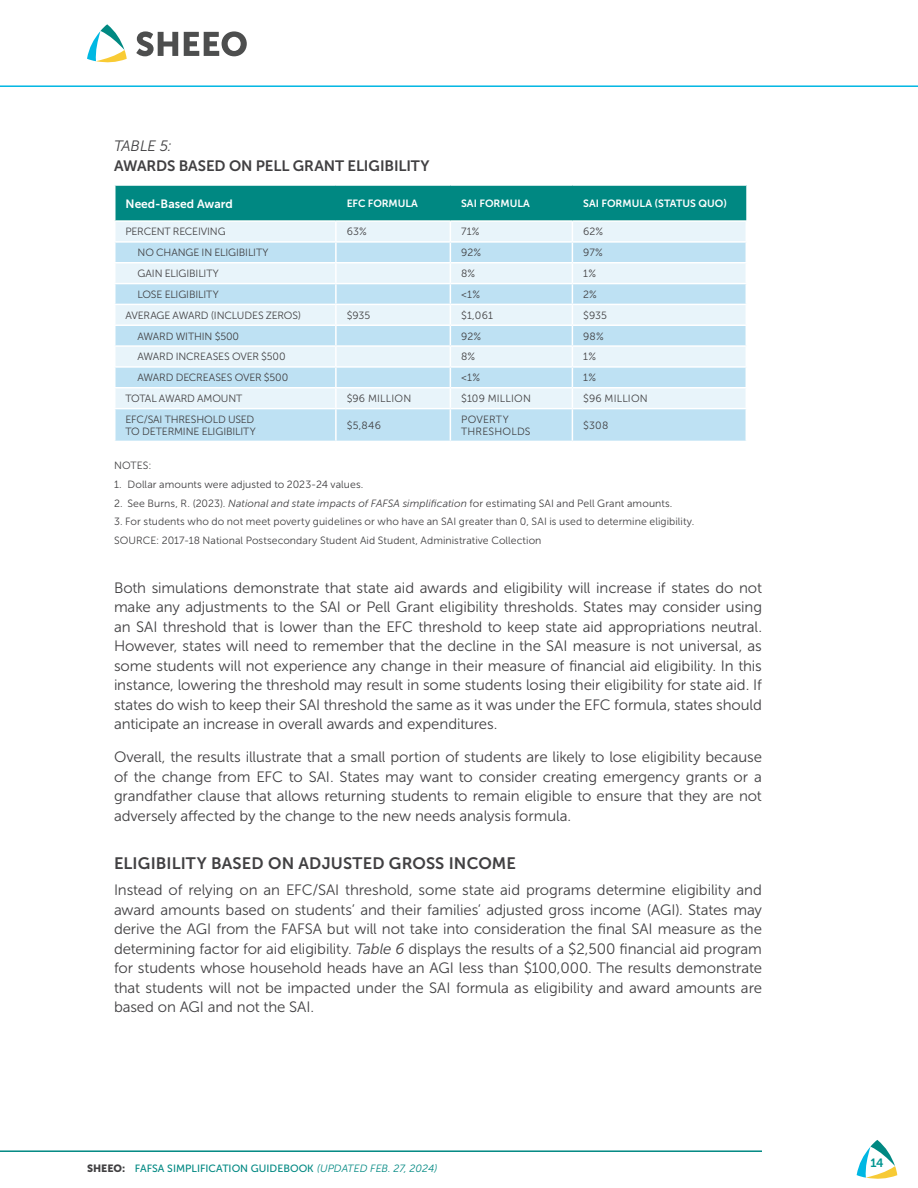
<style>
.page{position:relative;width:918px;height:1188px;background:#fff}
.page>*{position:absolute;margin:0;border:0;box-sizing:border-box;transform-origin:0 0}
.t1{font:16.5px "Museo Sans 700";letter-spacing:.005em;color:#414042}
.t2{font:15px/19.5px "Museo Sans 300";letter-spacing:-.01em;color:#414042;text-align:justify}
.t3{font:15px "Museo Sans 700";letter-spacing:-.01em;color:#414042}
.t4{font:italic 15px "Museo Sans 300";letter-spacing:-.01em;color:#414042}
.t5{font:12px "Museo Sans 700";color:#fff}
.t6{font:12px "Museo Sans 700";color:#009590}
.t7{font:10.5px/12px "Museo Sans 300";color:#414042}
.t8{font:10.5px "Museo Sans 500";color:#008882}
.t9{font:10.5px "Museo Sans 300";letter-spacing:-.02em;color:#414042}
.t10{font:10.5px "Museo Sans 700";color:#fff}
.t11{font:10.5px/12px "Museo Sans 300";letter-spacing:.02em;color:#414042}
.s1{font-style:italic}
.s2{font-family:"Museo Sans 900";color:#414042}
.s3{font-family:"Museo Sans 300";font-style:italic}
</style>
<div class="page">
<hr style="left:0;top:1150px;width:762px;height:2px;background:#008882">
<svg style="left:857px;top:1140px;width:40px;height:39px"></svg>
<hr style="left:0;top:85px;width:918px;height:2px;background:#00b7e3">
<svg style="left:136px;top:31px;width:42px;height:25px"></svg>
<svg style="left:184px;top:31px;width:63px;height:25px"></svg>
<svg style="left:87px;top:24px;width:40px;height:39px"></svg>
<div style="left:116px;top:409px;width:630px;height:32px;background:#bee1f3"></div>
<svg style="left:114px;top:185px;width:633px;height:223px;background:#b7dde5"></svg>
<hr style="left:335px;top:409px;width:2px;height:32px;background:#fff">
<hr style="left:450px;top:409px;width:1px;height:32px;background:#fff">
<hr style="left:572px;top:409px;width:1px;height:32px;background:#fff">
<p class="t4" style="left:114px;top:138px;width:59px">TABLE 5:</p>
<p class="t3" style="left:114px;top:157px;width:317px">AWARDS BASED ON PELL GRANT ELIGIBILITY</p>
<p class="t5" style="left:126px;top:197px;width:109px">Need-Based Award</p>
<p class="t10" style="left:347px;top:198px;width:73px">EFC FORMULA</p>
<p class="t10" style="left:461px;top:198px;width:70px">SAI FORMULA</p>
<p class="t10" style="left:583px;top:198px;width:146px">SAI FORMULA (STATUS QUO)</p>
<p class="t9" style="left:126px;top:226px;width:102px">PERCENT RECEIVING</p>
<p class="t7" style="left:347px;top:226px;width:22px">63%</p>
<p class="t7" style="left:461px;top:226px;width:20px">71%</p>
<p class="t7" style="left:583px;top:226px;width:22px">62%</p>
<p class="t7" style="left:138px;top:247px;width:133px">NO CHANGE IN ELIGIBILITY</p>
<p class="t7" style="left:461px;top:247px;width:22px">92%</p>
<p class="t7" style="left:583px;top:247px;width:21px">97%</p>
<p class="t7" style="left:138px;top:268px;width:83px">GAIN ELIGIBILITY</p>
<p class="t7" style="left:461px;top:268px;width:16px">8%</p>
<p class="t7" style="left:583px;top:268px;width:14px">1%</p>
<p class="t7" style="left:138px;top:288px;width:83px">LOSE ELIGIBILITY</p>
<p class="t7" style="left:461px;top:288px;width:21px">&lt;1%</p>
<p class="t7" style="left:583px;top:288px;width:15px">2%</p>
<p class="t9" style="left:126px;top:309px;width:177px">AVERAGE AWARD (INCLUDES ZEROS)</p>
<p class="t7" style="left:347px;top:309px;width:25px">$935</p>
<p class="t7" style="left:461px;top:309px;width:33px">$1,061</p>
<p class="t7" style="left:583px;top:309px;width:25px">$935</p>
<p class="t7" style="left:138px;top:330px;width:103px">AWARD WITHIN $500</p>
<p class="t7" style="left:461px;top:330px;width:22px">92%</p>
<p class="t7" style="left:583px;top:330px;width:22px">98%</p>
<p class="t7" style="left:138px;top:351px;width:150px">AWARD INCREASES OVER $500</p>
<p class="t7" style="left:461px;top:351px;width:16px">8%</p>
<p class="t7" style="left:583px;top:351px;width:14px">1%</p>
<p class="t7" style="left:138px;top:372px;width:152px">AWARD DECREASES OVER $500</p>
<p class="t7" style="left:461px;top:372px;width:21px">&lt;1%</p>
<p class="t7" style="left:583px;top:372px;width:14px">1%</p>
<p class="t7" style="left:126px;top:393px;width:118px">TOTAL AWARD AMOUNT</p>
<p class="t11" style="left:347px;top:393px;width:66px">$96 MILLION</p>
<p class="t7" style="left:461px;top:393px;width:71px">$109 MILLION</p>
<p class="t11" style="left:583px;top:393px;width:66px">$96 MILLION</p>
<p class="t7" style="left:126px;top:413px;width:132px">EFC/SAI THRESHOLD USED<br>TO DETERMINE ELIGIBILITY</p>
<p class="t7" style="left:347px;top:419px;width:36px">$5,846</p>
<p class="t11" style="left:461px;top:413px;width:71px">POVERTY<br>THRESHOLDS</p>
<p class="t7" style="left:583px;top:419px;width:27px">$308</p>
<p class="t7" style="left:114px;top:460px;width:39px">NOTES:</p>
<p class="t7" style="left:114px;top:478px;width:251px">1. Dollar amounts were adjusted to 2023-24 values.</p>
<p class="t7" style="left:114px;top:497px;width:560px">2. See Burns, R. (2023). <span class="s1">National and state impacts of FAFSA simplification</span> for estimating SAI and Pell Grant amounts.</p>
<p class="t7" style="left:114px;top:513px;width:582px;line-height:18.8px">3. For students who do not meet poverty guidelines or who have an SAI greater than 0, SAI is used to determine eligibility.<br>SOURCE: 2017-18 National Postsecondary Student Aid Student, Administrative Collection</p>
<p class="t2" style="left:114px;top:578px;width:650px">Both simulations demonstrate that state aid awards and eligibility will increase if states do not make any adjustments to the SAI or Pell Grant eligibility thresholds. States may consider using an SAI threshold that is lower than the EFC threshold to keep state aid appropriations neutral.<br>However, states will need to remember that the decline in the SAI measure is not universal, as some students will not experience any change in their measure of financial aid eligibility. In this instance, lowering the threshold may result in some students losing their eligibility for state aid. If states do wish to keep their SAI threshold the same as it was under the EFC formula, states should anticipate an increase in overall awards and expenditures.</p>
<p class="t2" style="left:114px;top:748px;width:649px">Overall, the results illustrate that a small portion of students are likely to lose eligibility because of the change from EFC to SAI. States may want to consider creating emergency grants or a grandfather clause that allows returning students to remain eligible to ensure that they are not adversely affected by the change to the new needs analysis formula.</p>
<p class="t1" style="left:114px;top:854px;width:403px">ELIGIBILITY BASED ON ADJUSTED GROSS INCOME</p>
<p class="t2" style="left:114px;top:880px;width:650px">Instead of relying on an EFC/SAI threshold, some state aid programs determine eligibility and award amounts based on students’ and their families’ adjusted gross income (AGI). States may derive the AGI from the FAFSA but will not take into consideration the final SAI measure as the determining factor for aid eligibility. <span class="s1">Table 6</span> displays the results of a $2,500 financial aid program for students whose household heads have an AGI less than $100,000. The results demonstrate that students will not be impacted under the SAI formula as eligibility and award amounts are based on AGI and not the SAI.</p>
<p class="t8" style="left:87px;top:1163px;width:352px"><span class="s2">SHEEO:</span> FAFSA SIMPLIFICATION GUIDEBOOK <span class="s3">(UPDATED FEB. 27, 2024)</span></p>
<p class="t6" style="left:870px;top:1156px;width:15px">14</p>
</div>
